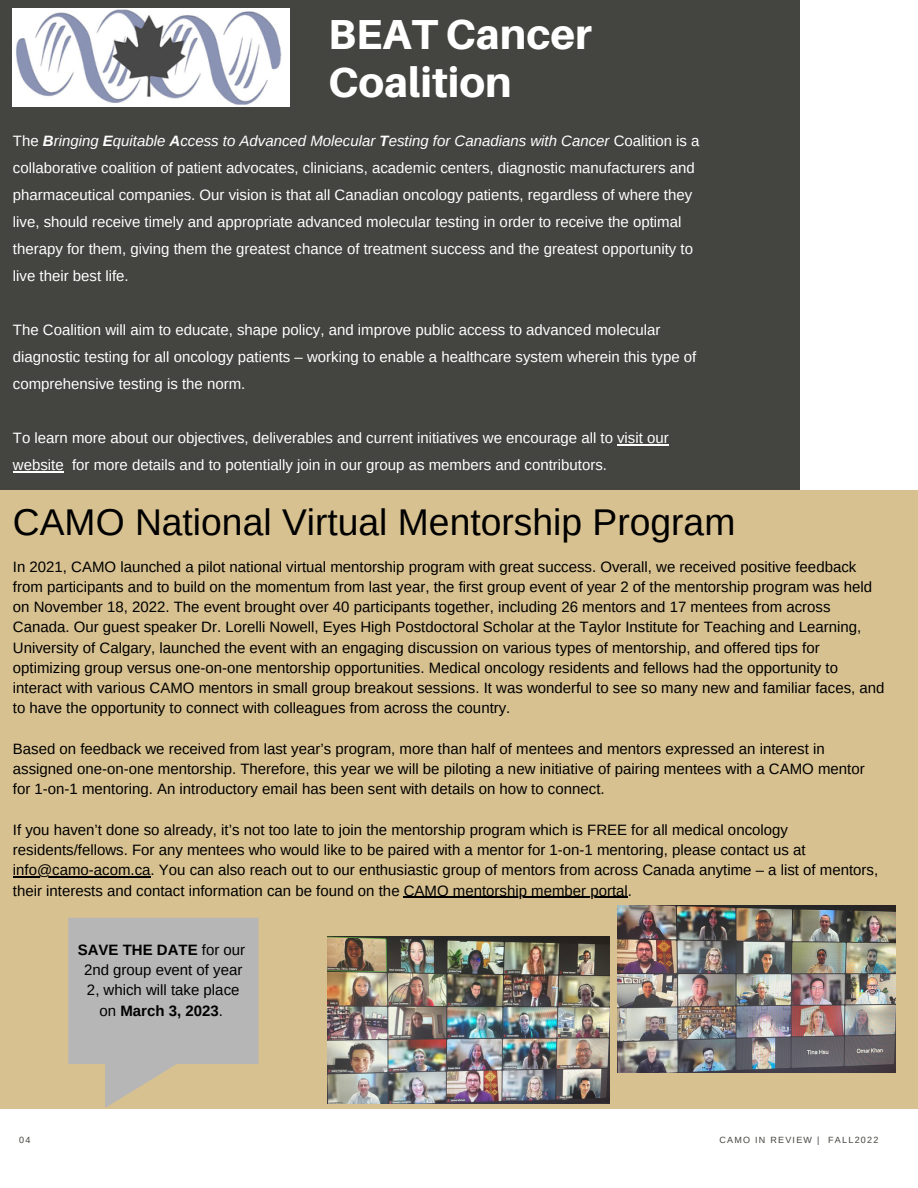
<style>
.page{position:relative;width:918px;height:1188px;background:#fff}
.page>*{position:absolute;margin:0;border:0;box-sizing:border-box;transform-origin:0 0}
.t1{font:800 42px/48.3px "Aileron";color:#fff}
.t2{font:37.2px "Arimo";color:#000}
.t3{font:15px/20.2px "Arimo";color:#000}
.t4{font:15px/27px "Arimo";color:#fff}
.t5{font:9px "Arimo";letter-spacing:.14em;color:#444440}
.s1{font-weight:700;font-style:italic}
.s2{font-style:italic}
.s3{font-weight:700}
</style>
<div class="page">
<div style="left:0;top:0;width:800px;height:1108px;background:#444440"></div>
<img style="left:13px;top:9px;width:277px;height:98px">
<div style="left:0;top:490px;width:918px;height:619px;background:#d7c190"></div>
<img style="left:328px;top:936px;width:281px;height:168px">
<img style="left:617px;top:906px;width:278px;height:166px">
<svg style="left:68px;top:918px;width:190px;height:190px"></svg>
<hr style="left:617px;top:444px;width:52px;height:1px;background:#fff">
<hr style="left:13px;top:471px;width:51px;height:1px;background:#fff">
<hr style="left:13px;top:877px;width:138px;height:1px;background:#000">
<hr style="left:404px;top:897px;width:224px;height:1px;background:#000">
<h1 class="t1" style="left:328px;top:9px;width:265px">BEAT Cancer<br>Coalition</h1>
<p class="t4" style="left:13px;top:127px;width:688px">The <span class="s1">B</span><span class="s2">ringing</span> <span class="s1">E</span><span class="s2">quitable</span> <span class="s1">A</span><span class="s2">ccess to Advanced Molecular</span> <span class="s1">T</span><span class="s2">esting for Canadians with Cancer</span> Coalition is a collaborative coalition of patient advocates, clinicians, academic centers, diagnostic manufacturers and pharmaceutical companies. Our vision is that all Canadian oncology patients, regardless of where they live, should receive timely and appropriate advanced molecular testing in order to receive the optimal therapy for them, giving them the greatest chance of treatment success and the greatest opportunity to live their best life.</p>
<p class="t4" style="left:13px;top:316px;width:685px">The Coalition will aim to educate, shape policy, and improve public access to advanced molecular diagnostic testing for all oncology patients – working to enable a healthcare system wherein this type of comprehensive testing is the norm.</p>
<p class="t4" style="left:13px;top:424px;width:657px">To learn more about our objectives, deliverables and current initiatives we encourage all to visit our website for more details and to potentially join in our group as members and contributors.</p>
<h2 class="t2" style="left:13px;top:501px;width:724px">CAMO National Virtual Mentorship Program</h2>
<p class="t3" style="left:13px;top:556px;width:873px">In 2021, CAMO launched a pilot national virtual mentorship program with great success. Overall, we received positive feedback from participants and to build on the momentum from last year, the first group event of year 2 of the mentorship program was held on November 18, 2022. The event brought over 40 participants together, including 26 mentors and 17 mentees from across Canada. Our guest speaker Dr. Lorelli Nowell, Eyes High Postdoctoral Scholar at the Taylor Institute for Teaching and Learning, University of Calgary, launched the event with an engaging discussion on various types of mentorship, and offered tips for optimizing group versus one-on-one mentorship opportunities. Medical oncology residents and fellows had the opportunity to interact with various CAMO mentors in small group breakout sessions. It was wonderful to see so many new and familiar faces, and to have the opportunity to connect with colleagues from across the country.</p>
<p class="t3" style="left:13px;top:739px;width:853px">Based on feedback we received from last year’s program, more than half of mentees and mentors expressed an interest in assigned one-on-one mentorship. Therefore, this year we will be piloting a new initiative of pairing mentees with a CAMO mentor for 1-on-1 mentoring. An introductory email has been sent with details on how to connect.</p>
<p class="t3" style="left:13px;top:820px;width:867px">If you haven’t done so already, it’s not too late to join the mentorship program which is FREE for all medical oncology residents/fellows. For any mentees who would like to be paired with a mentor for 1-on-1 mentoring, please contact us at info@camo-acom.ca. You can also reach out to our enthusiastic group of mentors from across Canada anytime – a list of mentors, their interests and contact information can be found on the CAMO mentorship member portal.</p>
<p class="t3" style="left:78px;top:940px;width:169px;text-align:center"><span class="s3">SAVE THE DATE</span> for our<br>2nd group event of year<br>2, which will take place on <span class="s3">March 3, 2023</span>.</p>
<p class="t5" style="left:19px;top:1134px;width:13px">04</p>
<p class="t5" style="left:719px;top:1135px;width:161px">CAMO IN REVIEW | FALL2022</p>
</div>
